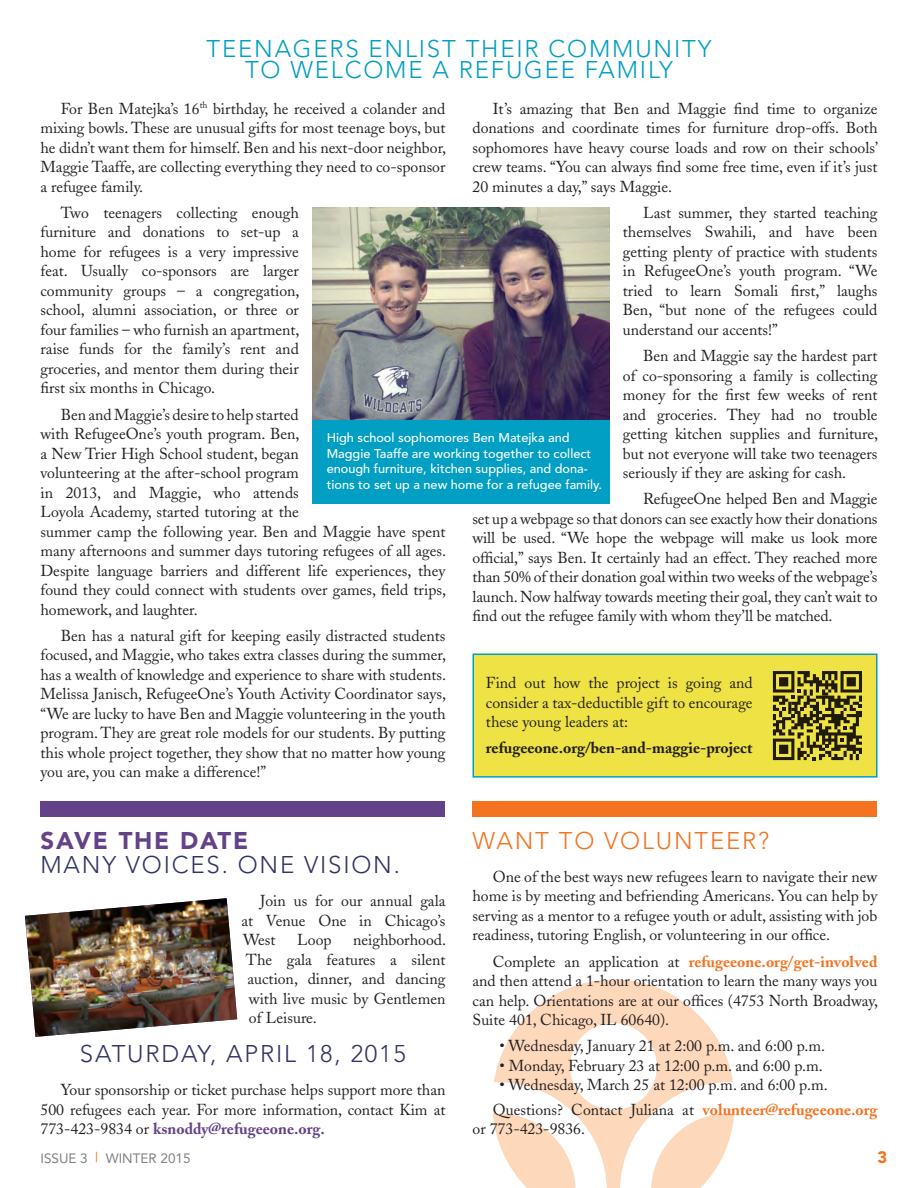
<style>
.page{position:relative;width:918px;height:1188px;background:#fff}
.page>*{position:absolute;margin:0;border:0;box-sizing:border-box;transform-origin:0 0}
.t1{font:300 24px/21px "Avenir";letter-spacing:.075em;color:#009fc3;text-align:center}
.t2{font:300 24px "Avenir";letter-spacing:.075em;color:#336}
.t3{font:300 24px "Avenir";letter-spacing:.075em;color:#f47321}
.t4{font:900 24px "Avenir";letter-spacing:.075em;color:#644289}
.t5{font:900 16.5px "Avenir";color:#f47321}
.t6{font:15.75px/19.5px "Adobe Caslon";color:#231f20;text-align:justify}
.t7{font:700 15.75px "Adobe Caslon";color:#231f20}
.t8{font:13.5px "Avenir";color:#808083}
.t9{font:500 12.75px/15.9px "Avenir";color:#fff}
.s1{font-weight:700;color:#644289}
.s2{font-weight:700;color:#f47321}
.s3{color:#f47321}
</style>
<div class="page">
<div style="left:472px;top:654px;width:406px;height:124px;background:#eee245;border:2px solid #009fc3"></div>
<svg style="left:493px;top:980px;width:241px;height:208px;fill:#fdd8bb"></svg>
<div style="left:40px;top:801px;width:406px;height:16px;background:#644289"></div>
<div style="left:472px;top:801px;width:406px;height:16px;background:#f47321"></div>
<img style="left:312px;top:208px;width:297px;height:212px">
<div style="left:312px;top:420px;width:297px;height:84px;background:#009fc3"></div>
<svg style="left:773px;top:671px;width:89px;height:89px"></svg>
<img style="left:25px;top:898px;width:212px;height:139px">
<h1 class="t1" style="left:207px;top:38px;width:506px">TEENAGERS ENLIST THEIR COMMUNITY<br>TO WELCOME A REFUGEE FAMILY</h1>
<p class="t6" style="left:40px;top:99px;width:407px;text-indent:20px">For Ben Matejka’s 16<sup>th</sup> birthday, he received a colander and mixing bowls. These are unusual gifts for most teenage boys, but he didn’t want them for himself. Ben and his next-door neighbor, Maggie Taaffe, are collecting everything they need to co-sponsor a refugee family.</p>
<p class="t6" style="left:40px;top:203px;width:261px;text-indent:20px">Two teenagers collecting enough furniture and donations to set-up a home for refugees is a very impressive feat. Usually co-sponsors are larger community groups – a congregation, school, alumni association, or three or four families – who furnish an apartment, raise funds for the family’s rent and groceries, and mentor them during their first six months in Chicago.</p>
<p class="t6" style="left:40px;top:405px;width:407px;text-align:left;text-indent:20px">Ben and Maggie’s desire to help started<br>with RefugeeOne’s youth program. Ben,<br>a New Trier High School student, began<br>volunteering at the after-school program<br>in 2013, and Maggie, who attends<br>Loyola Academy, started tutoring at the<br>summer camp the following year. Ben and Maggie have spent many afternoons and summer days tutoring refugees of all ages.<br>Despite language barriers and different life experiences, they found they could connect with students over games, field trips, homework, and laughter.</p>
<p class="t6" style="left:40px;top:626px;width:407px;text-indent:20px">Ben has a natural gift for keeping easily distracted students focused, and Maggie, who takes extra classes during the summer, has a wealth of knowledge and experience to share with students.<br>Melissa Janisch, RefugeeOne’s Youth Activity Coordinator says, “We are lucky to have Ben and Maggie volunteering in the youth program. They are great role models for our students. By putting this whole project together, they show that no matter how young you are, you can make a difference!”</p>
<p class="t6" style="left:472px;top:99px;width:407px;text-indent:20px">It’s amazing that Ben and Maggie find time to organize donations and coordinate times for furniture drop-offs. Both sophomores have heavy course loads and row on their schools’ crew teams. “You can always find some free time, even if it’s just 20 minutes a day,” says Maggie.</p>
<p class="t6" style="left:623px;top:203px;width:256px;text-indent:20px">Last summer, they started teaching themselves Swahili, and have been getting plenty of practice with students in RefugeeOne’s youth program. “We tried to learn Somali first,” laughs Ben, “but none of the refugees could understand our accents!”</p>
<p class="t6" style="left:623px;top:346px;width:257px;text-indent:20px">Ben and Maggie say the hardest part of co-sponsoring a family is collecting money for the first few weeks of rent and groceries. They had no trouble getting kitchen supplies and furniture, but not everyone will take two teenagers seriously if they are asking for cash.</p>
<p class="t6" style="left:472px;top:489px;width:407px;text-indent:171px">RefugeeOne helped Ben and Maggie set up a webpage so that donors can see exactly how their donations will be used. “We hope the webpage will make us look more official,” says Ben. It certainly had an effect. They reached more than 50% of their donation goal within two weeks of the webpage’s launch. Now halfway towards meeting their goal, they can’t wait to find out the refugee family with whom they’ll be matched.</p>
<p class="t9" style="left:327px;top:430px;width:277px">High school sophomores Ben Matejka and Maggie Taaffe are working together to collect enough furniture, kitchen supplies, and dona&shy;tions to set up a new home for a refugee family.</p>
<p class="t6" style="left:486px;top:673px;width:268px">Find out how the project is going and consider a tax-deductible gift to encourage these young leaders at:</p>
<p class="t7" style="left:486px;top:738px;width:268px">refugeeone.org/ben-and-maggie-project</p>
<h1 class="t4" style="left:40px;top:826px;width:209px">SAVE THE DATE</h1>
<h1 class="t2" style="left:40px;top:851px;width:361px">MANY VOICES. ONE VISION.</h1>
<p class="t6" style="left:242px;top:891px;width:205px;text-indent:19px">Join us for our annual gala at Venue One in Chicago’s West</p>
<p class="t6" style="left:246px;top:930px;width:202px;text-indent:107px">neighborhood.<br>The gala features a silent auction, dinner, and dancing with live music by Gentlemen of Leisure.</p>
<h1 class="t2" style="left:80px;top:1040px;width:328px">SATURDAY, APRIL 18, 2015</h1>
<p class="t6" style="left:40px;top:1080px;width:407px;text-indent:20px">Your sponsorship or ticket purchase helps support more than 500 refugees each year. For more information, contact Kim at 773-423-9834 or <span class="s1">ksnoddy@refugeeone.org.</span></p>
<p class="t6" style="left:297px;top:930px;width:36px">Loop</p>
<h1 class="t3" style="left:472px;top:826px;width:298px">WANT TO VOLUNTEER?</h1>
<p class="t6" style="left:472px;top:867px;width:406px;text-indent:20px">One of the best ways new refugees learn to navigate their new home is by meeting and befriending Americans. You can help by serving as a mentor to a refugee youth or adult, assisting with job readiness, tutoring English, or volunteering in our office.</p>
<p class="t6" style="left:472px;top:952px;width:407px;text-indent:20px">Complete an application at <span class="s2">refugeeone.org/get-involved </span>and then attend a 1-hour orientation to learn the many ways you can help. Orientations are at our offices (4753 North Broadway, Suite 401, Chicago, IL 60640).</p>
<p class="t6" style="left:499px;top:1036px;width:327px">• Wednesday, January 21 at 2:00 p.m. and 6:00 p.m.</p>
<p class="t6" style="left:499px;top:1056px;width:325px">• Monday, February 23 at 12:00 p.m. and 6:00 p.m.</p>
<p class="t6" style="left:493px;top:1073px;width:386px;line-height:24.3px;text-indent:7px">• Wednesday, March 25 at 12:00 p.m. and 6:00 p.m.<br>Questions? Contact Juliana at <span class="s2">volunteer@refugeeone.org</span></p>
<p class="t6" style="left:472px;top:1119px;width:114px">or 773-423-9836.</p>
<p class="t8" style="left:40px;top:1151px;width:152px">ISSUE 3 <span class="s3">|</span> WINTER 2015</p>
<p class="t5" style="left:878px;top:1147px;width:11px">3</p>
</div>
